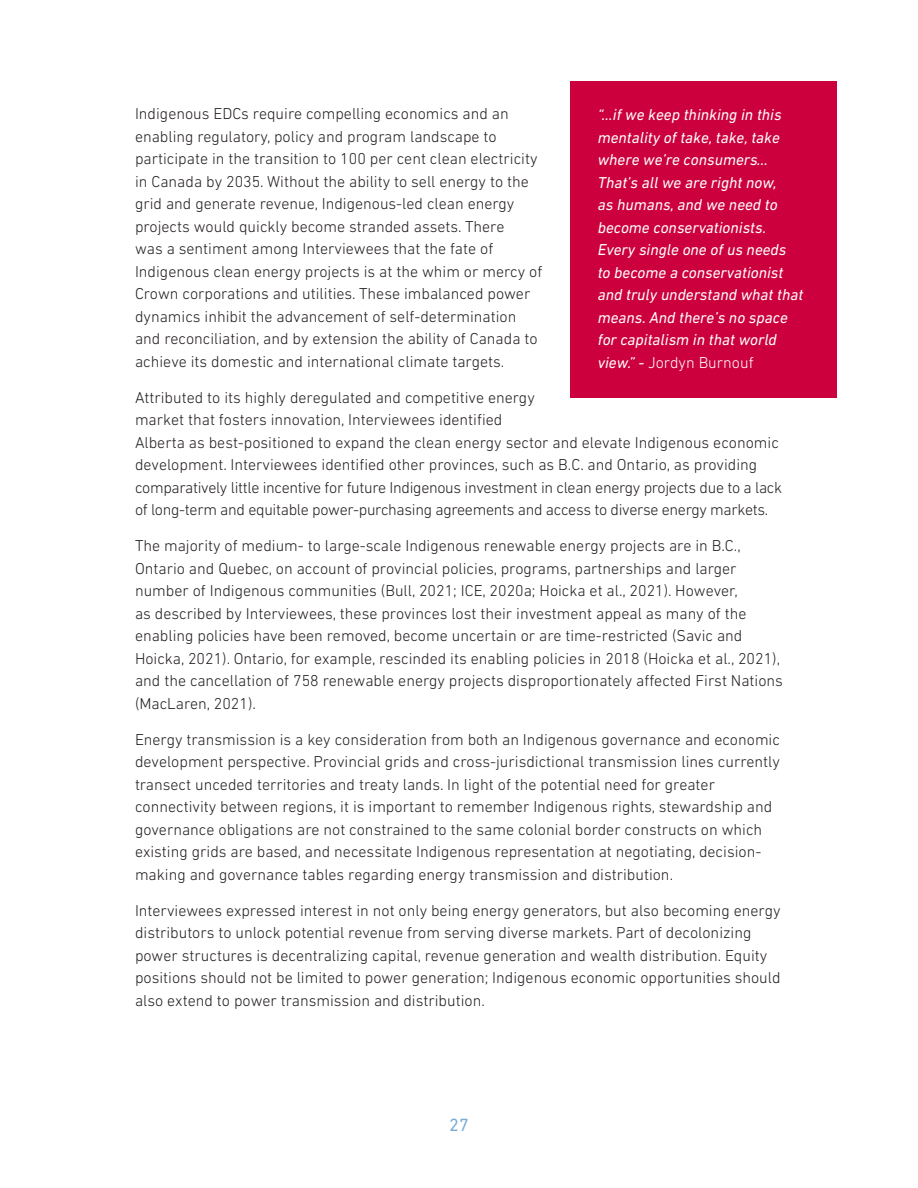
<style>
.page{position:relative;width:918px;height:1188px;background:#fff}
.page>*{position:absolute;margin:0;border:0;box-sizing:border-box;transform-origin:0 0}
.t1{font:18px "DIN Next LT Pro";color:#7badd3}
.t2{font:300 16.05px/22.5px "DIN Next LT Pro";color:#241f21}
.t3{font:italic 16.05px/22.5px "DIN Next LT Pro";color:#fff}
.s1{font-weight:300;font-style:normal}
</style>
<div class="page">
<div style="left:571px;top:81px;width:266px;height:316px;background:#cc003d"></div>
<p class="t2" style="left:135px;top:102px;width:409px">Indigenous EDCs require compelling economics and an enabling regulatory, policy and program landscape to participate in the transition to 100 per cent clean electricity in Canada by 2035. Without the ability to sell energy to the grid and generate revenue, Indigenous-led clean energy projects would quickly become stranded assets. There<br>was a sentiment among Interviewees that the fate of Indigenous clean energy projects is at the whim or mercy of Crown corporations and utilities. These imbalanced power dynamics inhibit the advancement of self-determination and reconciliation, and by extension the ability of Canada to achieve its domestic and international climate targets.</p>
<p class="t2" style="left:135px;top:386px;width:649px">Attributed to its highly deregulated and competitive energy<br>market that fosters innovation, Interviewees identified<br>Alberta as best-positioned to expand the clean energy sector and elevate Indigenous economic development. Interviewees identified other provinces, such as B.C. and Ontario, as providing comparatively little incentive for future Indigenous investment in clean energy projects due to a lack of long-term and equitable power-purchasing agreements and access to diverse energy markets.</p>
<p class="t2" style="left:135px;top:534px;width:650px">The majority of medium- to large-scale Indigenous renewable energy projects are in B.C., Ontario and Quebec, on account of provincial policies, programs, partnerships and larger number of Indigenous communities (Bull, 2021; ICE, 2020a; Hoicka et al., 2021). However,<br>as described by Interviewees, these provinces lost their investment appeal as many of the enabling policies have been removed, become uncertain or are time-restricted (Savic and Hoicka, 2021). Ontario, for example, rescinded its enabling policies in 2018 (Hoicka et al., 2021), and the cancellation of 758 renewable energy projects disproportionately affected First Nations (MacLaren, 2021).</p>
<p class="t2" style="left:135px;top:728px;width:647px">Energy transmission is a key consideration from both an Indigenous governance and economic development perspective. Provincial grids and cross-jurisdictional transmission lines currently transect unceded territories and treaty lands. In light of the potential need for greater connectivity between regions, it is important to remember Indigenous rights, stewardship and governance obligations are not constrained to the same colonial border constructs on which existing grids are based, and necessitate Indigenous representation at negotiating, decision&shy;making and governance tables regarding energy transmission and distribution.</p>
<p class="t2" style="left:135px;top:899px;width:647px">Interviewees expressed interest in not only being energy generators, but also becoming energy distributors to unlock potential revenue from serving diverse markets. Part of decolonizing power structures is decentralizing capital, revenue generation and wealth distribution. Equity positions should not be limited to power generation; Indigenous economic opportunities should also extend to power transmission and distribution.</p>
<p class="t3" style="left:598px;top:103px;width:207px">“…if we keep thinking in this mentality of take, take, take where we’re consumers…<br>That’s all we are right now,<br>as humans, and we need to become conservationists.<br>Every single one of us needs<br>to become a conservationist and truly understand what that means. And there’s no space for capitalism in that world view.” - <span class="s1">Jordyn Burnouf</span></p>
<p class="t1" style="left:449px;top:1114px;width:21px">27</p>
</div>
